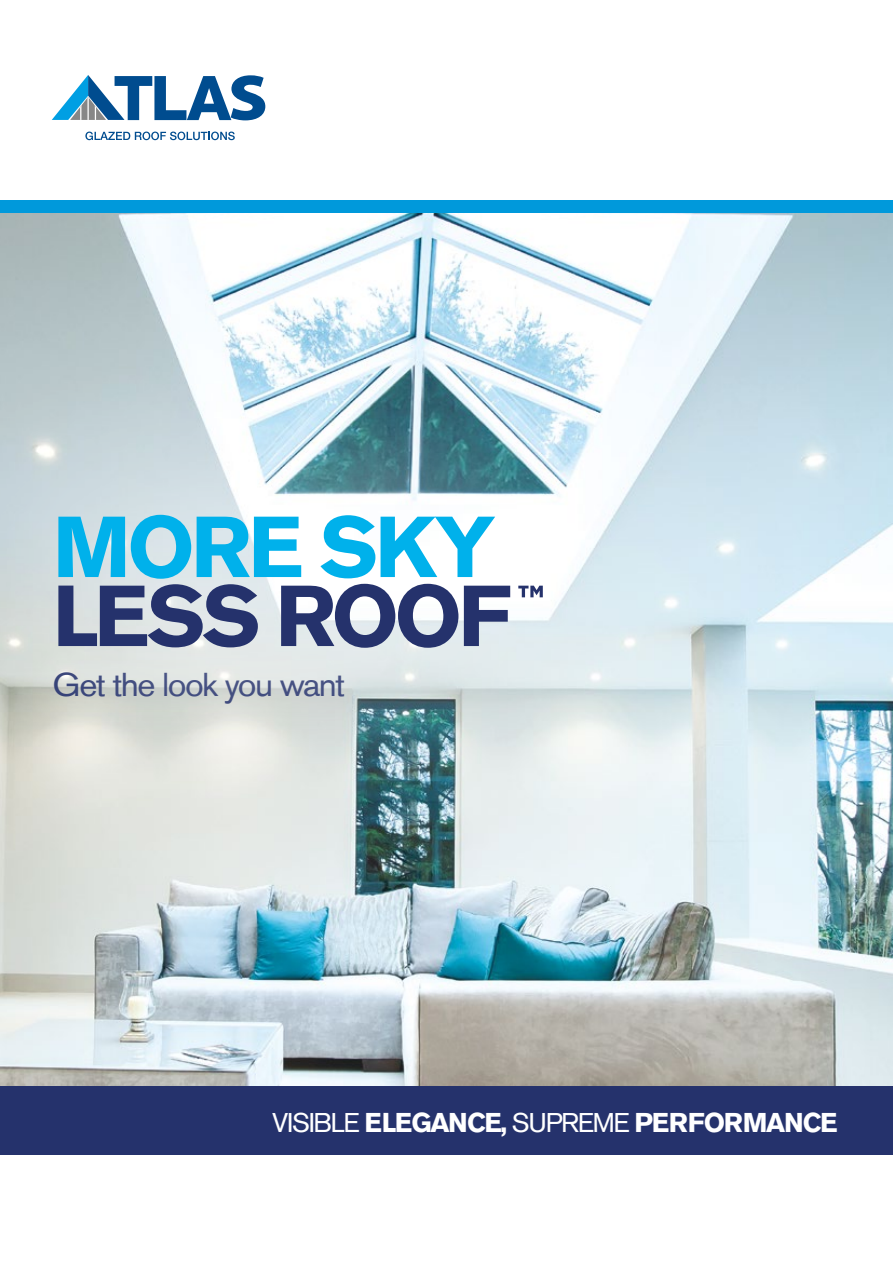
<style>
.page{position:relative;width:893px;height:1263px;background:#fff}
.page>*{position:absolute;margin:0;border:0;box-sizing:border-box;transform-origin:0 0}
.t1{font:700 85.5px "Akzidenz Grotesk BE";letter-spacing:-.05em;color:#25326c}
.t2{font:700 85.5px "Akzidenz Grotesk BE";letter-spacing:-.045em;color:#00b1eb}
.t3{font:33px "Akzidenz Grotesk BE";letter-spacing:-.045em;color:#25326c;scale:1.05 1}
.t4{font:700 27px "Akzidenz Grotesk BE";letter-spacing:-.05em;color:#fff}
.s1{font-weight:400}
</style>
<div class="page">
<img style="left:0;top:213px;width:893px;height:873px">
<svg style="left:85px;top:132px;width:150px;height:8px"></svg>
<svg style="left:52px;top:75px;width:213px;height:46px"></svg>
<hr style="left:87px;top:97px;width:2px;height:23px;background:#fff">
<div style="left:0;top:1086px;width:893px;height:69px;background:#25326c"></div>
<div style="left:0;top:200px;width:893px;height:13px;background:#0099db"></div>
<svg style="left:0;top:347px;width:661px;height:469px"></svg>
<svg style="left:518px;top:586px;width:25px;height:11px"></svg>
<h1 class="t2" style="left:53px;top:498px;width:444px">MORE SKY</h1>
<h1 class="t1" style="left:53px;top:567px;width:460px">LESS ROOF</h1>
<p class="t3" style="left:53px;top:665px;width:280px">Get the look you want</p>
<p class="t4" style="left:272px;top:1106px;width:567px"><span class="s1">VISIBLE</span> ELEGANCE, <span class="s1">SUPREME</span> PERFORMANCE</p>
</div>
